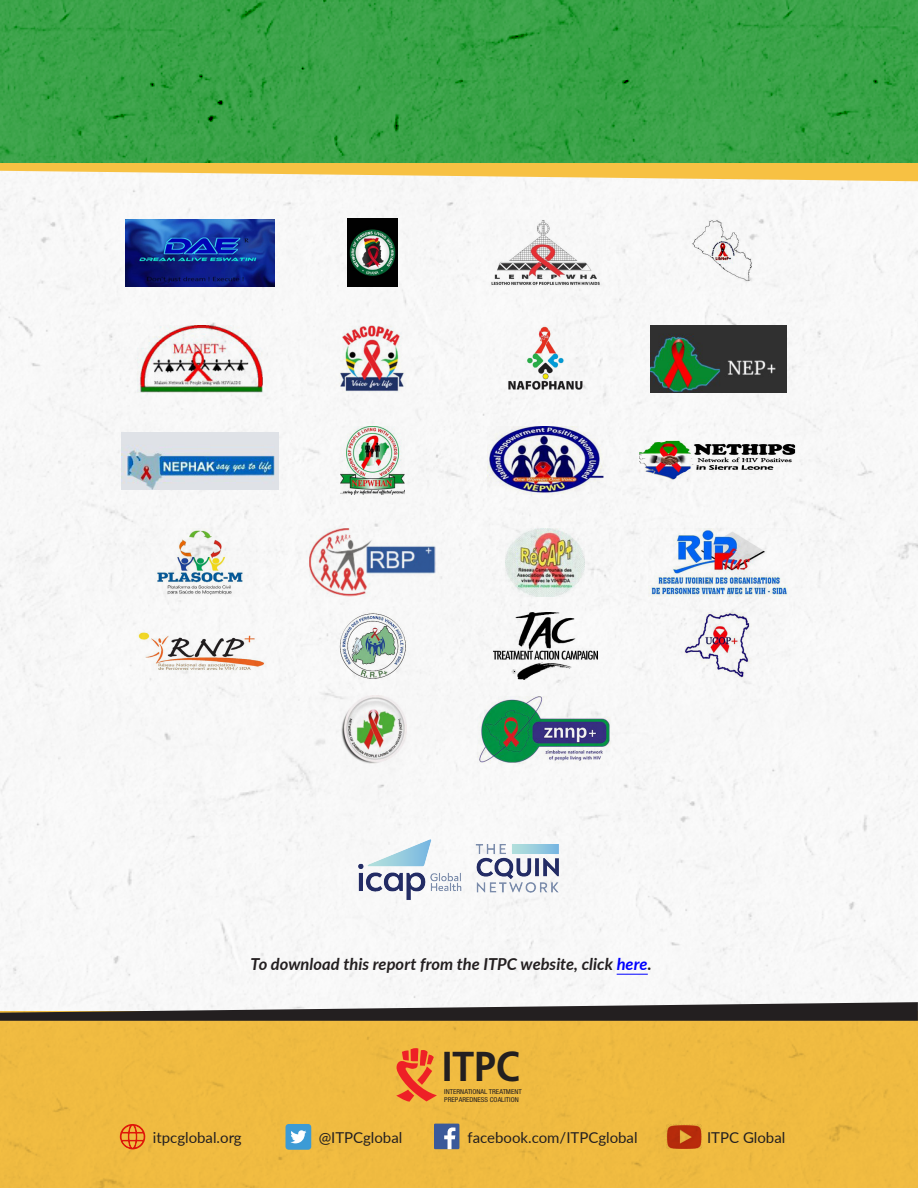
<style>
.page{position:relative;width:918px;height:1188px;background:#fff}
.page>*{position:absolute;margin:0;border:0;box-sizing:border-box;transform-origin:0 0}
.t1{font:700 41.85px "Frutiger LT Std";color:#231f20;scale:.93 1}
.text{font:italic 700 16.5px "Lato";color:#231f20}
.new_endnotes{font:15px "Lato";color:#231f20}
.t2{font:condensed 6.75px/7.6px "Helvetica Neue LT Std";color:#231f20;scale:1.07 1}
.s1{color:#00f}
</style>
<div class="page">
<img style="left:0;top:181px;width:918px;height:821px">
<div style="left:0;top:1011px;width:918px;height:177px;background:#f0bb41"></div>
<svg style="left:0;top:163px;width:918px;height:18px;fill:#f7c143"></svg>
<img style="left:0;top:0;width:918px;height:163px">
<svg style="left:120px;top:1124px;width:26px;height:25px"></svg>
<div style="left:434px;top:1124px;width:25px;height:25px;background:#3b5a9a"></div>
<svg style="left:444px;top:1127px;width:11px;height:22px"></svg>
<img style="left:666px;top:1124px;width:36px;height:25px">
<svg style="left:396px;top:1048px;width:41px;height:54px"></svg>
<div style="left:286px;top:1124px;width:25px;height:26px;background:#3c9bd5;border-radius:3px"></div>
<svg style="left:290px;top:1130px;width:16px;height:13px"></svg>
<hr style="left:617px;top:974px;width:31px;height:1px;background:#00f">
<img style="left:125px;top:219px;width:149px;height:67px">
<img style="left:347px;top:219px;width:51px;height:67px">
<img style="left:489px;top:219px;width:113px;height:67px">
<img style="left:684px;top:219px;width:75px;height:67px">
<img style="left:138px;top:325px;width:124px;height:68px">
<img style="left:329px;top:325px;width:89px;height:68px">
<img style="left:506px;top:325px;width:78px;height:68px">
<img style="left:650px;top:325px;width:136px;height:68px">
<img style="left:122px;top:432px;width:156px;height:57px">
<img style="left:340px;top:427px;width:65px;height:67px">
<img style="left:487px;top:427px;width:117px;height:67px">
<img style="left:640px;top:441px;width:156px;height:40px">
<img style="left:143px;top:529px;width:113px;height:67px">
<img style="left:310px;top:529px;width:126px;height:67px">
<img style="left:506px;top:529px;width:79px;height:67px">
<img style="left:649px;top:529px;width:139px;height:67px">
<img style="left:128px;top:612px;width:144px;height:68px">
<img style="left:338px;top:612px;width:69px;height:68px">
<img style="left:494px;top:612px;width:103px;height:68px">
<img style="left:684px;top:612px;width:68px;height:68px">
<img style="left:341px;top:696px;width:66px;height:67px">
<img style="left:477px;top:696px;width:137px;height:67px">
<svg style="left:0;top:1002px;width:918px;height:19px"></svg>
<img style="left:349px;top:830px;width:220px;height:76px">
<p class="text" style="left:251px;top:952px;width:403px">To download this report from the ITPC website, click <span class="s1">here</span>.</p>
<h1 class="t1" style="left:442px;top:1042px;width:85px">ITPC</h1>
<p class="t2" style="left:444px;top:1088px;width:74px">INTERNATIONAL TREATMENT<br>PREPAREDNESS COALITION</p>
<p class="new_endnotes" style="left:153px;top:1127px;width:90px">itpcglobal.org</p>
<p class="new_endnotes" style="left:468px;top:1127px;width:171px">facebook.com/ITPCglobal</p>
<p class="new_endnotes" style="left:707px;top:1126px;width:80px">ITPC Global</p>
<p class="new_endnotes" style="left:319px;top:1127px;width:85px">@ITPCglobal</p>
</div>
